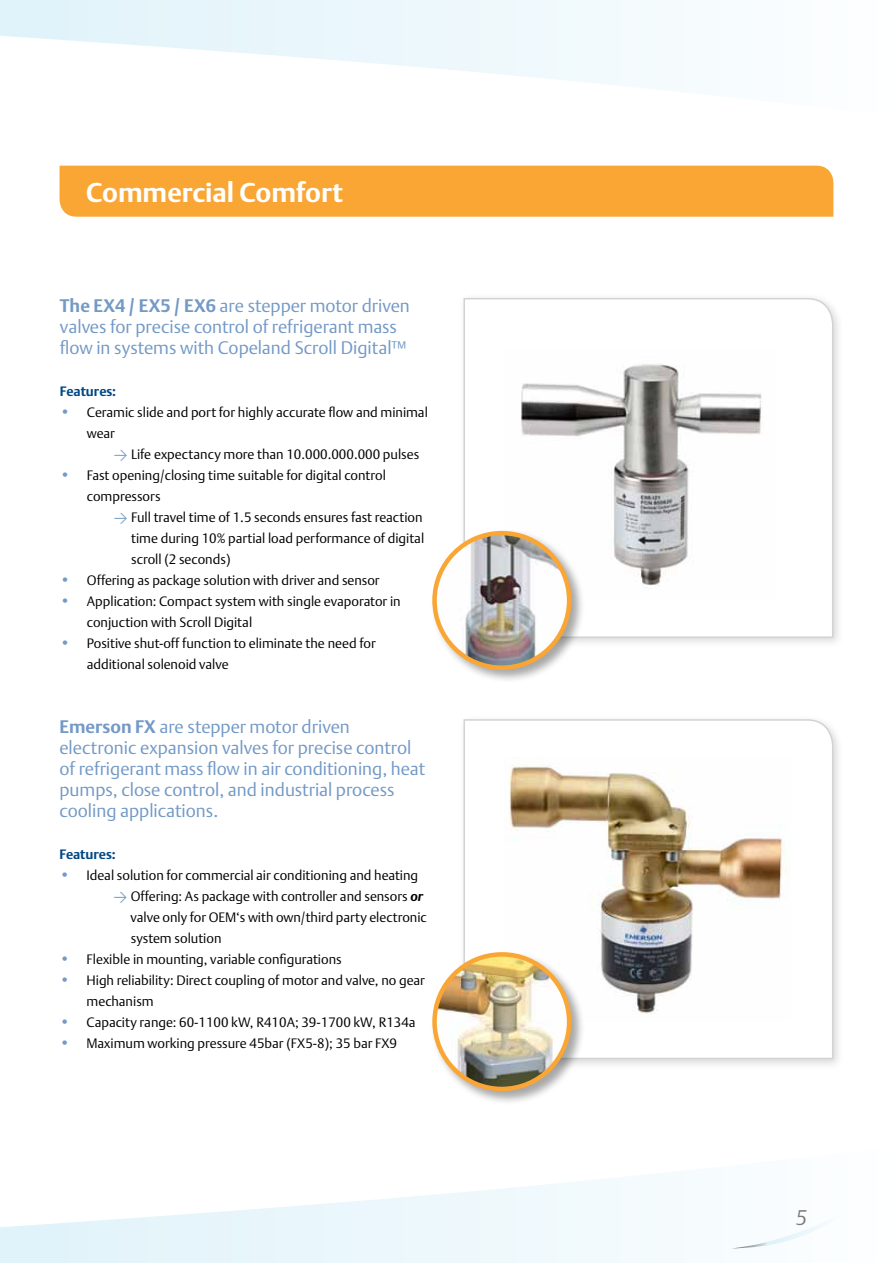
<style>
.page{position:relative;width:893px;height:1263px;background:#fff}
.page>*{position:absolute;margin:0;border:0;box-sizing:border-box;transform-origin:0 0}
.t1{font:700 27px "DTL Argo T";color:#fff}
.t2{font:italic 21px "DTL Argo T Light";color:#77787b}
.t3{font:18px/21px "DTL Argo T Light";color:#7399c6}
.t4{font:13.5px/21px "DTL Argo T Light";color:#000}
.t5{font:700 13.5px "DTL Argo T";letter-spacing:-.005em;color:#004785}
.s1{font-family:"DTL Argo T";font-weight:700}
.s2{font-size:15px;color:#7399c6}
.s3{font-family:"DIN";color:#7399c6}
.s4{font-family:"DIN";color:#fff}
.s5{font-family:"DTL Argo T";font-weight:700;font-style:italic}
</style>
<div class="page">
<svg style="left:0;top:1174px;width:741px;height:89px"></svg>
<svg style="left:731px;top:1209px;width:99px;height:39px"></svg>
<svg style="left:0;top:0;width:657px;height:89px"></svg>
<div style="left:60px;top:166px;width:773px;height:51px;background:#faa634"></div>
<div style="left:458px;top:293px;width:386px;height:356px;background:#000;opacity:.15"></div>
<svg style="left:463px;top:297px;width:371px;height:342px"></svg>
<img style="left:506px;top:349px;width:269px;height:249px">
<div style="left:458px;top:714px;width:386px;height:356px;background:#000;opacity:.15"></div>
<svg style="left:463px;top:718px;width:371px;height:342px"></svg>
<img style="left:504px;top:757px;width:286px;height:264px">
<div style="left:430px;top:950px;width:156px;height:155px;background:#000;opacity:.35"></div>
<img style="left:435px;top:954px;width:134px;height:135px;border-radius:67px">
<div style="left:432px;top:952px;width:139px;height:139px;border:4px solid #faa634;border-radius:50%"></div>
<div style="left:430px;top:529px;width:156px;height:155px;background:#000;opacity:.35"></div>
<img style="left:435px;top:533px;width:134px;height:135px;border-radius:67px">
<div style="left:432px;top:531px;width:139px;height:139px;border:4px solid #faa634;border-radius:50%"></div>
<h1 class="t1" style="left:86px;top:176px;width:258px">Commercial Comfort</h1>
<h3 class="t3" style="left:60px;top:295px;width:352px"><span class="s1">The EX4 / EX5 / EX6</span> are stepper motor driven valves for precise control of refrigerant mass flow in systems with Copeland Scroll Digital™</h3>
<p class="t5" style="left:60px;top:383px;width:58px">Features:</p>
<p class="t4" style="left:87px;top:401px;width:342px;text-indent:-27px"><span class="s2">•</span> Ceramic slide and port for highly accurate flow and minimal wear</p>
<p class="t4" style="left:114px;top:443px;width:307px"><span class="s3">&gt;</span> Life expectancy more than 10.000.000.000 pulses</p>
<p class="t4" style="left:87px;top:464px;width:300px;text-indent:-27px"><span class="s2">•</span> Fast opening/closing time suitable for digital control compressors</p>
<p class="t4" style="left:114px;top:506px;width:312px;text-align:justify"><span class="s3">&gt;</span> Full travel time of 1.5 seconds ensures fast reaction <span class="s4">&gt;</span> time during 10% partial load performance of digital <span class="s4">&gt;</span> scroll (2 seconds)</p>
<p class="t4" style="left:60px;top:569px;width:321px"><span class="s2">•</span> Offering as package solution with driver and sensor</p>
<p class="t4" style="left:87px;top:590px;width:315px;text-indent:-27px"><span class="s2">•</span> Application: Compact system with single evaporator in conjuction with Scroll Digital</p>
<p class="t4" style="left:87px;top:632px;width:290px;text-indent:-27px"><span class="s2">•</span> Positive shut-off function to eliminate the need for additional solenoid valve</p>
<h3 class="t3" style="left:60px;top:716px;width:367px"><span class="s1">Emerson FX</span> are stepper motor driven electronic expansion valves for precise control of refrigerant mass flow in air conditioning, heat pumps, close control, and industrial process cooling applications.</h3>
<p class="t5" style="left:60px;top:846px;width:58px">Features:</p>
<p class="t4" style="left:114px;top:865px;width:315px;text-indent:-54px"><span class="s2">•</span> Ideal solution for commercial air conditioning and heating <span class="s3">&gt;</span> Offering: As package with controller and sensors <span class="s5">or </span><span class="s4">&gt;</span> valve only for OEM‘s with own/third party electronic <span class="s4">&gt;</span> system solution</p>
<p class="t4" style="left:60px;top:949px;width:284px"><span class="s2">•</span> Flexible in mounting, variable configurations</p>
<p class="t4" style="left:87px;top:970px;width:340px;text-indent:-27px"><span class="s2">•</span> High reliability: Direct coupling of motor and valve, no gear mechanism</p>
<p class="t4" style="left:60px;top:1012px;width:358px"><span class="s2">•</span> Capacity range: 60-1100 kW, R410A; 39-1700 kW, R134a</p>
<p class="t4" style="left:60px;top:1033px;width:339px"><span class="s2">•</span> Maximum working pressure 45bar (FX5-8); 35 bar FX9</p>
<h2 class="t2" style="left:796px;top:1205px;width:13px">5</h2>
</div>
